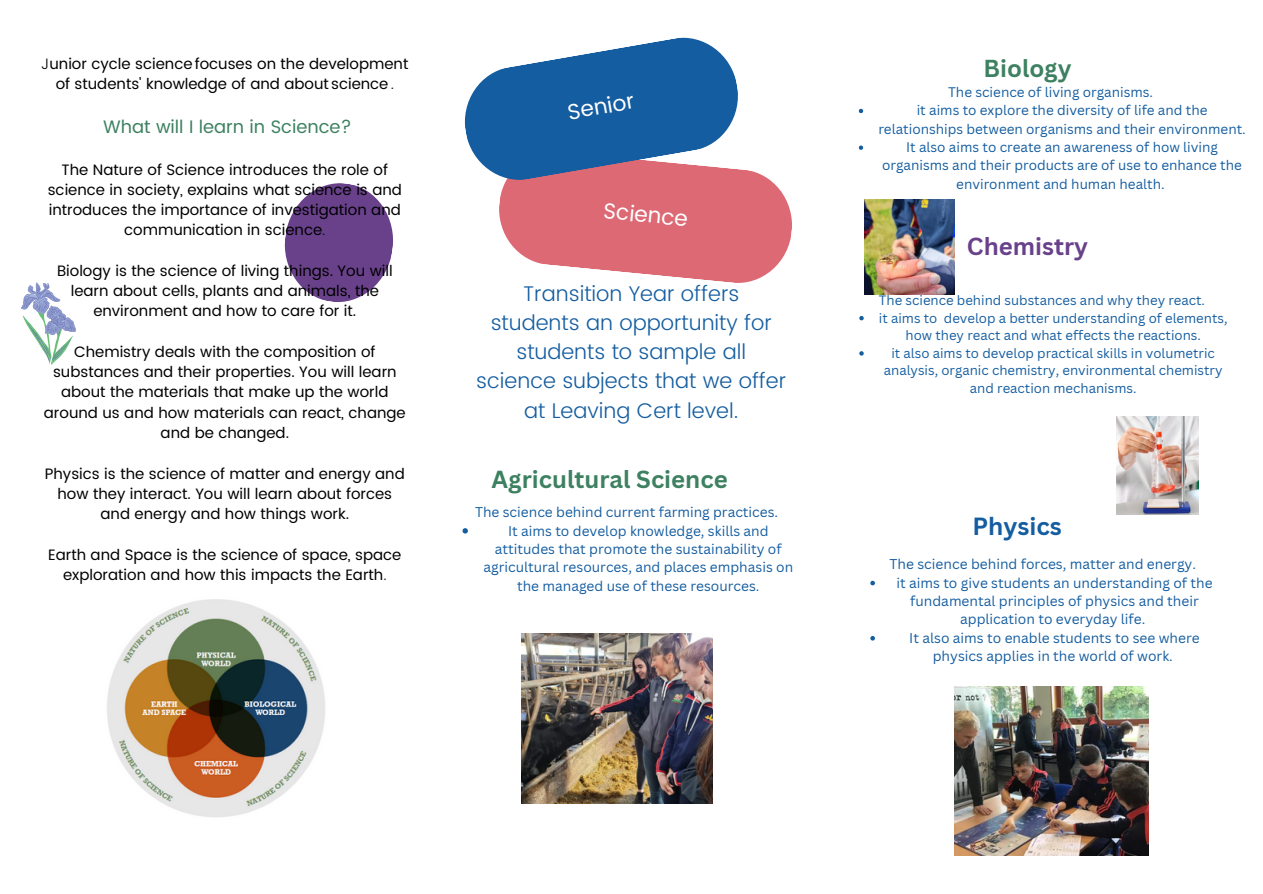
<style>
.page{position:relative;width:1263px;height:894px;background:#fff}
.page>*{position:absolute;margin:0;border:0;box-sizing:border-box;transform-origin:0 0}
.t1{font:700 24.15px "Canva Sans";color:#145da0}
.t2{font:700 24px "Canva Sans";color:#3d8161}
.t3{font:700 24px "Canva Sans";color:#69418b}
.t4{font:700 23.85px "Canva Sans";color:#3d8161}
.t5{font:21.9px "Poppins";color:#fff}
.t6{font:300 21.15px/29.2px "Poppins";color:#145da0;text-align:center}
.t7{font:18px "Poppins";color:#3d8161}
.t8{font:15px/20.2px "Poppins";color:#000;text-align:center}
.t9{font:13.8px/18.3px "Canva Sans";color:#145da0;text-align:center}
.t10{font:13.5px/18.3px "Canva Sans";color:#145da0;text-align:center}
.t11{font:13.2px/17.5px "Canva Sans";color:#145da0;text-align:center}
.s1{font-weight:300}
</style>
<div class="page">
<svg style="left:464px;top:37px;width:328px;height:246px"></svg>
<svg style="left:284px;top:183px;width:109px;height:119px"></svg>
<img style="left:107px;top:599px;width:218px;height:218px">
<svg style="left:21px;top:282px;width:55px;height:82px"></svg>
<img style="left:522px;top:633px;width:190px;height:170px">
<img style="left:864px;top:200px;width:90px;height:94px">
<img style="left:1116px;top:416px;width:83px;height:98px">
<img style="left:954px;top:686px;width:195px;height:169px">
<svg style="left:462px;top:528px;width:6px;height:5px"></svg>
<svg style="left:859px;top:109px;width:4px;height:4px"></svg>
<svg style="left:859px;top:145px;width:4px;height:5px"></svg>
<svg style="left:859px;top:316px;width:5px;height:4px"></svg>
<svg style="left:859px;top:351px;width:5px;height:4px"></svg>
<svg style="left:870px;top:580px;width:5px;height:5px"></svg>
<svg style="left:870px;top:636px;width:5px;height:4px"></svg>
<p class="t8" style="left:41px;top:53px;width:369px"><span class="s1">J</span>unior cycle sciencefocuses on the development of students' knowledge of and about science<span class="s1">.</span></p>
<p class="t7" style="left:103px;top:116px;width:250px">What will I learn in Science?</p>
<p class="t8" style="left:48px;top:159px;width:356px">The Nature of Science introduces the role of science in society, explains what science is and introduces the importance of investigation and communication in science<span class="s1">.</span></p>
<p class="t8" style="left:57px;top:260px;width:337px">Biology is the science of living things. You will learn about cells, plants and animals, the environment and how to care for it.</p>
<p class="t8" style="left:44px;top:341px;width:363px">Chemistry deals with the composition of substances and their properties. You will learn about the materials that make up the world around us and how materials can react, change and be changed.</p>
<p class="t8" style="left:45px;top:463px;width:361px">Physics is the science of matter and energy and how they interact. You will learn about forces and energy and how things work.</p>
<p class="t8" style="left:48px;top:544px;width:355px">Earth and Space is the science of space, space exploration and how this impacts the Earth<span class="s1">.</span></p>
<p class="t5" style="left:566px;top:100px;width:69px;rotate:-10deg">Senior</p>
<p class="t5" style="left:605px;top:197px;width:86px;rotate:6deg">Science</p>
<p class="t6" style="left:476px;top:278px;width:311px">Transition Year offers students an opportunity for students to sample all science subjects that we offer at Leaving Cert level.</p>
<p class="t2" style="left:492px;top:462px;width:238px">Agricultural Science</p>
<p class="t9" style="left:483px;top:521px;width:311px">It aims to develop knowledge, skills and attitudes that promote the sustainability of agricultural resources, and places emphasis on the managed use of these resources.</p>
<p class="t9" style="left:475px;top:502px;width:305px">The science behind current farming practices.</p>
<p class="t4" style="left:983px;top:52px;width:90px">Biology</p>
<p class="t10" style="left:878px;top:101px;width:369px">it aims to explore the diversity of life and the relationships between organisms and their environment.</p>
<p class="t10" style="left:882px;top:138px;width:361px">It also aims to create an awareness of how living organisms and their products are of use to enhance the environment and human health.</p>
<p class="t10" style="left:948px;top:82px;width:206px">The science of living organisms.</p>
<p class="t3" style="left:967px;top:230px;width:123px">Chemistry</p>
<p class="t11" style="left:879px;top:291px;width:328px">The science behind substances and why they react.</p>
<p class="t11" style="left:879px;top:308px;width:350px">it aims to develop a better understanding of elements, how they react and what effects the reactions.</p>
<p class="t11" style="left:884px;top:344px;width:340px">it also aims to develop practical skills in volumetric analysis, organic chemistry, environmental chemistry and reaction mechanisms.</p>
<p class="t1" style="left:972px;top:509px;width:91px">Physics</p>
<p class="t9" style="left:896px;top:573px;width:318px">it aims to give students an understanding of the fundamental principles of physics and their application to everyday life.</p>
<p class="t9" style="left:909px;top:628px;width:292px">It also aims to enable students to see where physics applies in the world of work.</p>
<p class="t9" style="left:889px;top:554px;width:308px">The science behind forces, matter and energy.</p>
</div>
